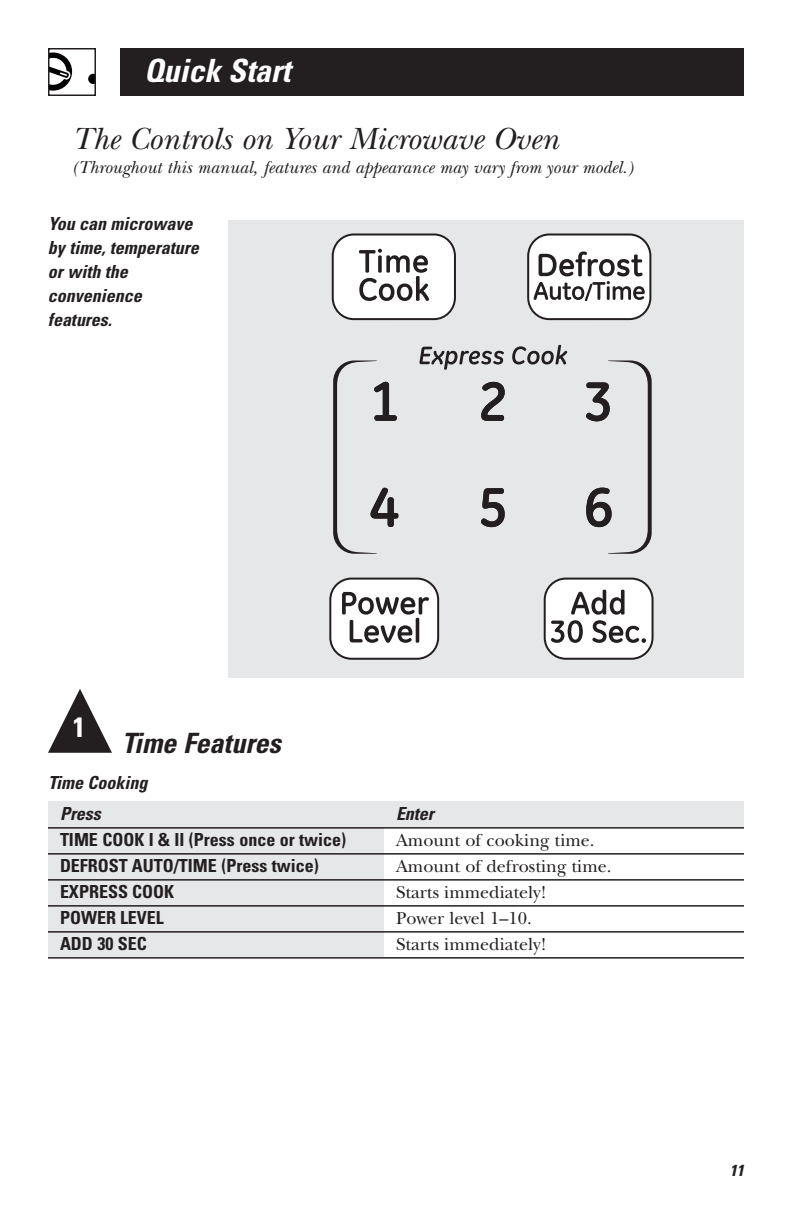
<style>
.page{position:relative;width:792px;height:1224px;background:#fff}
.page>*{position:absolute;margin:0;border:0;box-sizing:border-box;transform-origin:0 0}
.t1{font:italic 32px "New Baskerville";color:#231f20}
.t2{font:italic 700 condensed 32px "Univers";color:#fff}
.t3{font:italic 700 condensed 28px "Univers";color:#231f20}
.t4{font:700 condensed 28px "Univers";color:#fff}
.t5{font:18px "New Baskerville";color:#231f20}
.t6{font:700 condensed 18px "Univers";color:#231f20}
.t7{font:italic 700 condensed 18px/24px "Univers";color:#231f20}
.t8{font:italic 18px "New Baskerville";color:#231f20}
.t9{font:italic 700 condensed 16px "Univers";color:#231f20}
</style>
<div class="page">
<div style="left:48px;top:801px;width:696px;height:26px;background:#e6e7e9"></div>
<div style="left:48px;top:801px;width:336px;height:156px;background:#e6e7e9"></div>
<hr style="left:48px;top:827px;width:696px;height:2px;background:#231f20">
<hr style="left:48px;top:853px;width:696px;height:2px;background:#231f20">
<hr style="left:48px;top:879px;width:696px;height:2px;background:#231f20">
<hr style="left:48px;top:905px;width:696px;height:2px;background:#231f20">
<hr style="left:48px;top:931px;width:696px;height:2px;background:#231f20">
<hr style="left:48px;top:957px;width:696px;height:2px;background:#231f20">
<div style="left:120px;top:48px;width:624px;height:48px;background:#231f20"></div>
<svg style="left:88px;top:74px;width:5px;height:10px"></svg>
<svg style="left:51px;top:52px;width:21px;height:39px"></svg>
<div style="left:48px;top:48px;width:48px;height:48px;border:2px solid #231f20"></div>
<div style="left:228px;top:220px;width:516px;height:458px;background:#e6e7e9"></div>
<div style="left:330px;top:579px;width:108px;height:80px;background:#fff;border-radius:21px"></div>
<div style="left:329px;top:578px;width:110px;height:82px;border:2px solid #231f20;border-radius:21px"></div>
<svg style="left:342px;top:592px;width:87px;height:51px"></svg>
<hr style="left:416px;top:618px;width:3px;height:25px;background:#231f20;border-radius:2px">
<div style="left:545px;top:579px;width:108px;height:80px;background:#fff;border-radius:21px"></div>
<div style="left:544px;top:578px;width:110px;height:82px;border:2px solid #231f20;border-radius:21px"></div>
<svg style="left:551px;top:590px;width:95px;height:53px"></svg>
<div style="left:528px;top:235px;width:122px;height:84px;background:#fff;border-radius:21px"></div>
<div style="left:527px;top:234px;width:124px;height:86px;border:2px solid #231f20;border-radius:21px"></div>
<svg style="left:534px;top:251px;width:111px;height:50px"></svg>
<div style="left:333px;top:235px;width:122px;height:84px;background:#fff;border-radius:21px"></div>
<div style="left:332px;top:234px;width:124px;height:86px;border:2px solid #231f20;border-radius:21px"></div>
<svg style="left:359px;top:249px;width:70px;height:52px"></svg>
<svg style="left:481px;top:382px;width:24px;height:39px"></svg>
<svg style="left:481px;top:488px;width:24px;height:39px"></svg>
<svg style="left:419px;top:347px;width:85px;height:23px"></svg>
<svg style="left:512px;top:345px;width:55px;height:20px"></svg>
<svg style="left:333px;top:360px;width:65px;height:194px"></svg>
<svg style="left:586px;top:360px;width:66px;height:194px"></svg>
<svg style="left:48px;top:689px;width:64px;height:64px"></svg>
<h1 class="t2" style="left:144px;top:59px;width:154px">Quick Start</h1>
<h1 class="t1" style="left:72px;top:128px;width:488px">The Controls on Your Microwave Oven</h1>
<p class="t8" style="left:72px;top:161px;width:563px">(Throughout this manual, features and appearance may vary from your model.)</p>
<p class="t7" style="left:48px;top:214px;width:156px">You can microwave by time,temperature orwith the convenience features.</p>
<h2 class="t4" style="left:73px;top:717px;width:14px">1</h2>
<h2 class="t3" style="left:122px;top:733px;width:166px">Time Features</h2>
<p class="t7" style="left:60px;top:769px;width:93px;line-height:31.2px;text-indent:-12px">Time Cooking<br>Press</p>
<p class="t7" style="left:396px;top:804px;width:43px">Enter</p>
<p class="t6" style="left:60px;top:833px;width:288px">TIME COOK I &amp; II (Press once or twice)</p>
<p class="t5" style="left:396px;top:834px;width:200px">Amount of cooking time.</p>
<p class="t6" style="left:60px;top:859px;width:260px">DEFROST AUTO/TIME (Press twice)</p>
<p class="t5" style="left:396px;top:860px;width:217px">Amount of defrosting time.</p>
<p class="t6" style="left:60px;top:885px;width:116px">EXPRESS COOK</p>
<p class="t5" style="left:396px;top:886px;width:152px">Starts immediately!</p>
<p class="t6" style="left:60px;top:911px;width:105px">POWER LEVEL</p>
<p class="t5" style="left:396px;top:912px;width:137px">Power level 1–10.</p>
<p class="t6" style="left:60px;top:937px;width:88px">ADD 30 SEC</p>
<p class="t5" style="left:396px;top:938px;width:152px">Starts immediately!</p>
<p class="t9" style="left:730px;top:1164px;width:19px">11</p>
</div>
